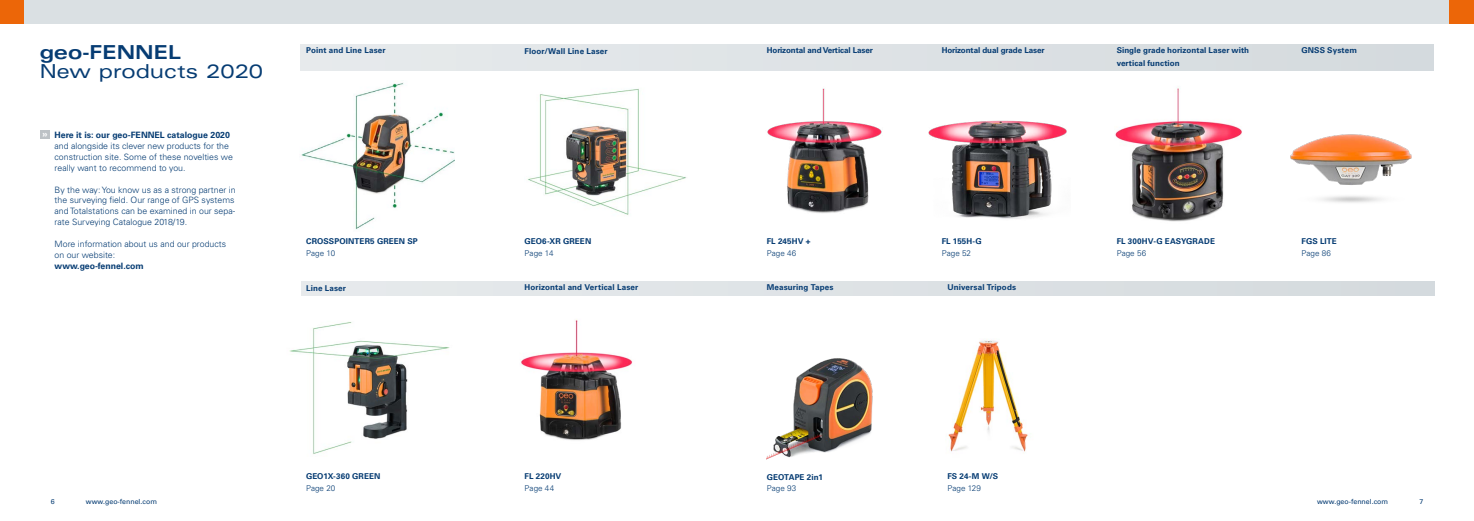
<style>
.page{position:relative;width:1474px;height:521px;background:#fff}
.page>*{position:absolute;margin:0;border:0;box-sizing:border-box;transform-origin:0 0}
.t1{font:expanded 19.25px "Univers LT Std";color:#063c73}
.t2{font:700 expanded 19.25px "Univers LT Std";color:#063c73}
.t3{font:300 8.75px/10.9px "Univers LT Std";color:#063c73}
.t4{font:700 8.75px "Univers LT Std";color:#063c73}
.t5{font:700 8.05px/12.9px "Univers LT Std";letter-spacing:.01em;color:#063c73}
.t6{font:300 8.05px "Univers LT Std";letter-spacing:.01em;color:#063c73}
.t7{font:700 8.05px "Univers LT Std";letter-spacing:-.01em;color:#063c73}
.t8{font:7px "Univers LT Std";color:#063c73}
.s1{font-weight:700;font-size:9.19px;color:#fdfdfe}
.s2{font-weight:700}
</style>
<div class="page">
<div style="left:0;top:0;width:25px;height:24px;background:#ec6608"></div>
<div style="left:1449px;top:0;width:24px;height:24px;background:#ec6608"></div>
<div style="left:25px;top:0;width:1424px;height:24px;background:#dae0e3"></div>
<div style="left:301px;top:281px;width:1133px;height:14px;background:#dee2e5"></div>
<div style="left:300px;top:45px;width:1133px;height:26px;background:#dee2e5"></div>
<img style="left:301px;top:83px;width:154px;height:147px">
<img style="left:527px;top:88px;width:159px;height:127px">
<img style="left:289px;top:322px;width:161px;height:132px">
<img style="left:521px;top:319px;width:112px;height:121px">
<img style="left:767px;top:88px;width:115px;height:125px">
<img style="left:928px;top:120px;width:139px;height:99px">
<img style="left:1115px;top:87px;width:127px;height:135px">
<img style="left:766px;top:358px;width:107px;height:102px">
<img style="left:948px;top:340px;width:80px;height:112px">
<img style="left:1290px;top:134px;width:122px;height:69px">
<div style="left:40px;top:130px;width:10px;height:9px;background:#bdc2c6"></div>
<h1 class="t2" style="left:40px;top:41px;width:143px">geo-FENNEL</h1>
<h1 class="t1" style="left:40px;top:60px;width:225px">New products 2020</h1>
<p class="t3" style="left:55px;top:129px;width:180px;text-indent:-12px"><span class="s1">»</span> <span class="s2">Here it is: our geo-FENNEL catalogue 2020 </span>and alongside its clever new products for the construction site. Some of these novelties we really want to recommend to you.</p>
<p class="t3" style="left:55px;top:184px;width:183px">By the way: You know us as a strong partner in the surveying field. Our range of GPS systems and Totalstations can be examined in our sepa&shy;rate Surveying Catalogue 2018/19.</p>
<p class="t3" style="left:55px;top:239px;width:173px">More information about us and our products on our website:</p>
<p class="t4" style="left:55px;top:261px;width:91px">www.geo-fennel.com</p>
<p class="t5" style="left:306px;top:44px;width:81px">Point and Line Laser</p>
<p class="t5" style="left:1116px;top:44px;width:134px">Single grade horizontal Laser with vertical function</p>
<p class="t7" style="left:766px;top:46px;width:108px">Horizontal and Vertical Laser</p>
<p class="t7" style="left:941px;top:46px;width:104px">Horizontal dual grade Laser</p>
<p class="t5" style="left:524px;top:45px;width:85px">Floor/Wall Line Laser</p>
<p class="t5" style="left:306px;top:235px;width:113px">CROSSPOINTER5 GREEN SP</p>
<p class="t6" style="left:306px;top:248px;width:31px">Page 10</p>
<p class="t5" style="left:306px;top:281px;width:41px">Line Laser</p>
<p class="t5" style="left:524px;top:235px;width:68px">GEO6-XR GREEN</p>
<p class="t6" style="left:524px;top:248px;width:30px">Page 14</p>
<p class="t5" style="left:524px;top:281px;width:115px">Horizontal and Vertical Laser</p>
<p class="t5" style="left:766px;top:235px;width:45px">FL 245HV +</p>
<p class="t6" style="left:766px;top:248px;width:31px">Page 46</p>
<p class="t5" style="left:766px;top:281px;width:68px">Measuring Tapes</p>
<p class="t5" style="left:941px;top:235px;width:42px">FL 155H-G</p>
<p class="t6" style="left:941px;top:248px;width:31px">Page 52</p>
<p class="t5" style="left:947px;top:281px;width:70px">Universal Tripods</p>
<p class="t5" style="left:1116px;top:235px;width:100px">FL 300HV-G EASYGRADE</p>
<p class="t6" style="left:1116px;top:248px;width:31px">Page 56</p>
<p class="t5" style="left:1301px;top:44px;width:57px">GNSS System</p>
<p class="t5" style="left:1301px;top:235px;width:37px">FGS LITE</p>
<p class="t6" style="left:1301px;top:248px;width:31px">Page 86</p>
<p class="t5" style="left:306px;top:470px;width:76px">GEO1X-360 GREEN</p>
<p class="t6" style="left:306px;top:483px;width:31px">Page 20</p>
<p class="t5" style="left:524px;top:470px;width:38px">FL 220HV</p>
<p class="t6" style="left:524px;top:483px;width:31px">Page 44</p>
<p class="t5" style="left:766px;top:471px;width:58px">GEOTAPE 2in1</p>
<p class="t6" style="left:766px;top:484px;width:31px">Page 93</p>
<p class="t5" style="left:947px;top:470px;width:52px">FS 24-M W/S</p>
<p class="t6" style="left:947px;top:483px;width:35px">Page 129</p>
<p class="t8" style="left:51px;top:497px;width:5px">6</p>
<p class="t8" style="left:86px;top:497px;width:73px">www.geo-fennel.com</p>
<p class="t8" style="left:1316px;top:497px;width:73px">www.geo-fennel.com</p>
<p class="t8" style="left:1419px;top:497px;width:5px">7</p>
</div>
